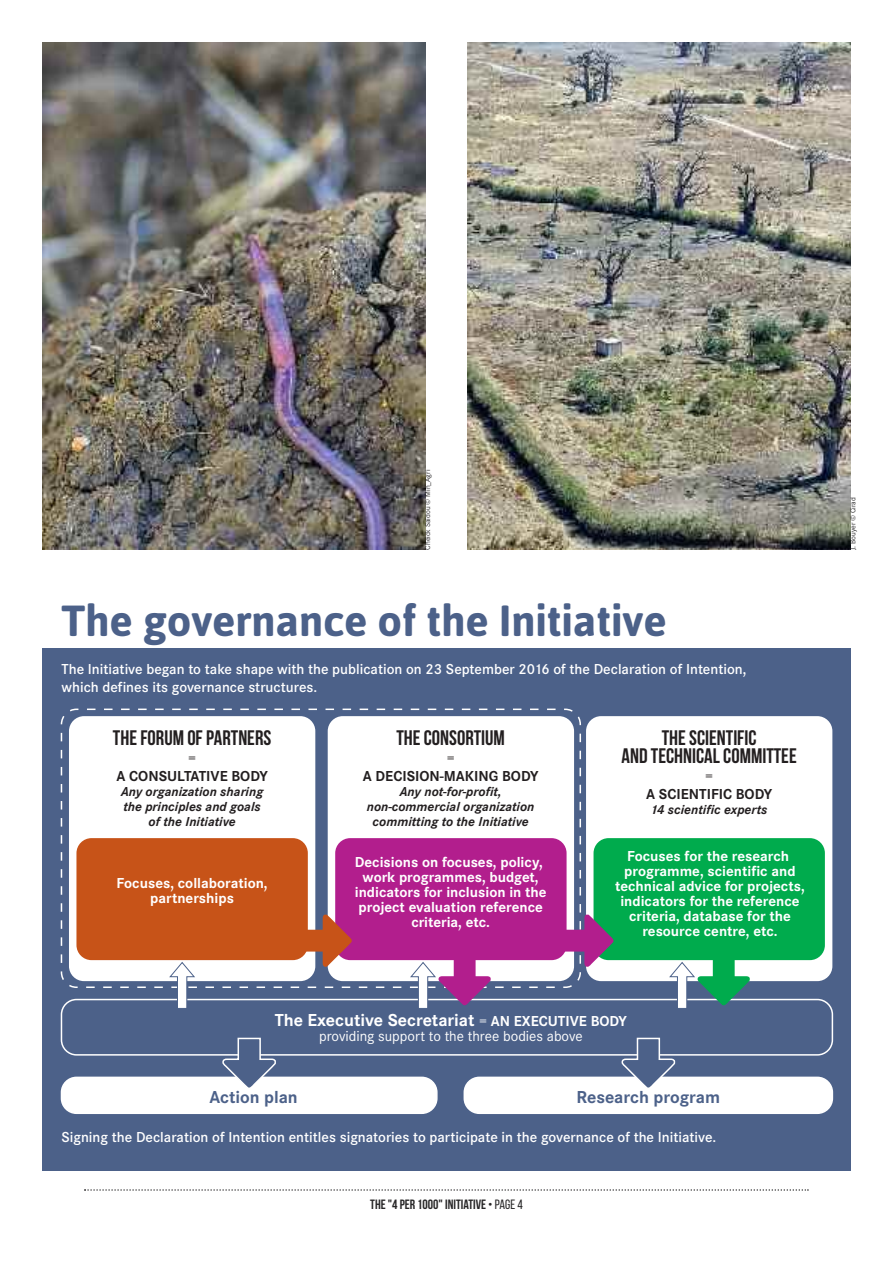
<style>
.page{position:relative;width:893px;height:1263px;background:#fff}
.page>*{position:absolute;margin:0;border:0;box-sizing:border-box;transform-origin:0 0}
.t1{font:700 43.5px "Asap";letter-spacing:-.005em;color:#4c6189}
.t2{font:700 21px/18px "Bebas Neue";color:#231f20;text-align:center}
.t3{font:700 18px "Corporate S";color:#fff}
.t4{font:700 18px "Corporate S";color:#4c6189}
.t5{font:700 15px/15px "Corporate S";color:#fff;text-align:center}
.t6{font:600 15px/18px "Corporate S";color:#fff}
.t7{font:700 15px "Corporate S";color:#231f20}
.t8{font:15px "Corporate S";color:#fff}
.t9{font:15px "Corporate S";color:#231f20}
.t10{font:italic 700 13.5px/15px "Corporate S";color:#231f20;text-align:center}
.t11{font:700 13.5px "Bebas Neue";color:#272627}
.t12{font:7.5px "Corporate S";color:#272627}
.s1{font-weight:400;font-size:15px}
.s2{font-size:15px}
.s3{font-weight:400}
</style>
<div class="page">
<svg style="left:84px;top:1189px;width:725px;height:2px"></svg>
<img style="left:468px;top:43px;width:382px;height:507px">
<img style="left:43px;top:43px;width:382px;height:507px">
<div style="left:43px;top:648px;width:807px;height:523px;background:#4c6189"></div>
<div style="left:61px;top:708px;width:520px;height:280px;border:2px dashed #fff;border-radius:15px"></div>
<div style="left:69px;top:716px;width:246px;height:265px;background:#fff;border-radius:15px"></div>
<div style="left:76px;top:838px;width:232px;height:122px;background:#c75318;border-radius:15px"></div>
<div style="left:328px;top:716px;width:246px;height:265px;background:#fff;border-radius:15px"></div>
<div style="left:61px;top:999px;width:772px;height:56px;border:2px solid #fff;border-radius:15px"></div>
<div style="left:61px;top:1077px;width:376px;height:36px;background:#fff;border-radius:15px"></div>
<div style="left:61px;top:1076px;width:377px;height:38px;border:2px solid #fff;border-radius:15px"></div>
<div style="left:464px;top:1077px;width:368px;height:36px;background:#fff;border-radius:15px"></div>
<div style="left:464px;top:1076px;width:369px;height:38px;border:2px solid #fff;border-radius:15px"></div>
<div style="left:586px;top:716px;width:246px;height:265px;background:#fff;border-radius:15px"></div>
<div style="left:593px;top:838px;width:232px;height:122px;background:#00ab4d;border-radius:15px"></div>
<div style="left:335px;top:838px;width:232px;height:122px;background:#b21e8d;border-radius:15px"></div>
<svg style="left:556px;top:915px;width:57px;height:52px"></svg>
<svg style="left:221px;top:1037px;width:56px;height:51px"></svg>
<svg style="left:620px;top:1037px;width:56px;height:51px"></svg>
<svg style="left:294px;top:915px;width:58px;height:52px"></svg>
<svg style="left:168px;top:962px;width:28px;height:46px"></svg>
<svg style="left:409px;top:960px;width:82px;height:48px"></svg>
<svg style="left:668px;top:960px;width:82px;height:48px"></svg>
<p class="t12" style="left:423px;top:550px;width:81px;rotate:-90deg">Cheick Saidou © Min_Agri</p>
<h1 class="t1" style="left:61px;top:603px;width:607px">The governance of the Initiative</h1>
<p class="t6" style="left:61px;top:660px;width:686px">The Initiative began to take shape with the publication on 23 September 2016 of the Declaration of Intention, which defines its governance structures.</p>
<h2 class="t2" style="left:113px;top:728px;width:160px">THEFORUM OFPARTNERS</h2>
<p class="t9" style="left:188px;top:749px;width:9px">=</p>
<p class="t7" style="left:116px;top:767px;width:153px">A CONSULTATIVE BODY</p>
<p class="t10" style="left:121px;top:784px;width:144px">Any organization sharing the principles and goals of the Initiative</p>
<p class="t5" style="left:117px;top:875px;width:153px">Focuses, collaboration, partnerships</p>
<h2 class="t2" style="left:396px;top:728px;width:110px">THECONSORTIUM</h2>
<p class="t9" style="left:447px;top:749px;width:9px">=</p>
<p class="t7" style="left:363px;top:767px;width:177px">A DECISION-MAKING BODY</p>
<p class="t10" style="left:367px;top:784px;width:169px">Any not-for-profit, non-commercial organization committing to the Initiative</p>
<h2 class="t2" style="left:622px;top:728px;width:177px">THESCIENTIFIC<br>AND TECHNICALCOMMITTEE</h2>
<p class="t9" style="left:705px;top:767px;width:9px">=</p>
<p class="t7" style="left:646px;top:785px;width:128px">A SCIENTIFIC BODY</p>
<p class="t10" style="left:651px;top:802px;width:118px">14 scientific experts</p>
<p class="t5" style="left:355px;top:855px;width:193px">Decisions on focuses, policy, work programmes, budget, indicators for inclusion in the project evaluation reference criteria, etc.</p>
<p class="t5" style="left:615px;top:849px;width:191px">Focuses for the research programme, scientific and technical advice for projects, indicators for the reference criteria, database for the resource centre, etc.</p>
<p class="t3" style="left:275px;top:1010px;width:354px">The Executive Secretariat <span class="s1">=</span> <span class="s2">AN EXECUTIVE BODY</span></p>
<p class="t8" style="left:319px;top:1028px;width:265px">providing support to the three bodies above</p>
<p class="t4" style="left:209px;top:1086px;width:90px">Action plan</p>
<p class="t4" style="left:576px;top:1086px;width:145px">Research program</p>
<p class="t6" style="left:61px;top:1128px;width:656px">Signing the Declaration of Intention entitles signatories to participate in the governance of the Initiative.</p>
<p class="t11" style="left:370px;top:1197px;width:154px">THE"4 PER 1000" INITIATIVE<span class="s3">•page 4</span></p>
<p class="t12" style="left:848px;top:550px;width:54px;rotate:-90deg">J. Bouyer © Cirad</p>
</div>
